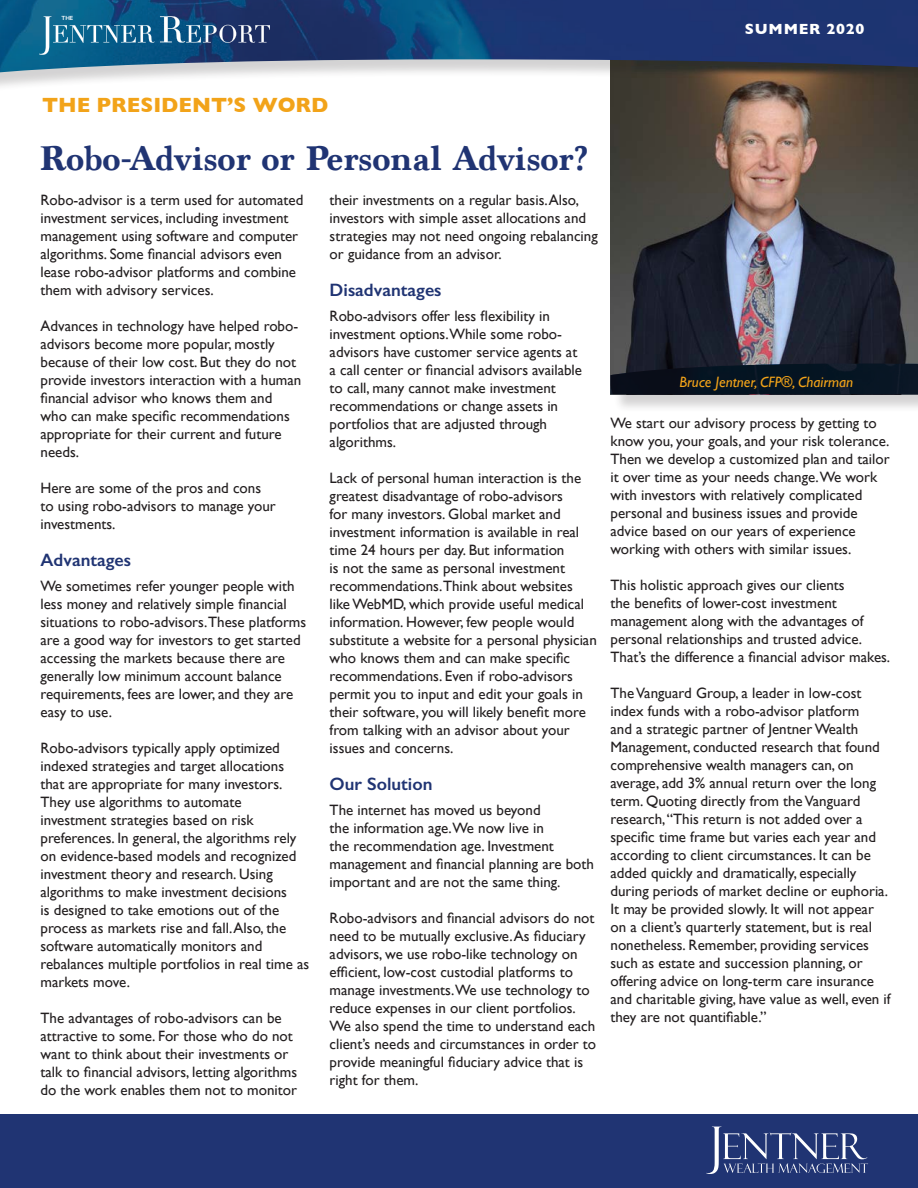
<style>
.page{position:relative;width:918px;height:1188px;background:#fff}
.page>*{position:absolute;margin:0;border:0;box-sizing:border-box;transform-origin:0 0}
.t1{font:700 36px "Marion";color:#203473}
.t2{font:700 21px "Gill Sans";color:#f2a319}
.t3{font:600 18px "Gill Sans";color:#203473}
.t4{font:15px/18px "Gill Sans";color:#231f20}
.t5{font:italic 15px "Gill Sans";color:#f2a319}
.t6{font:700 15px "Gill Sans";letter-spacing:.05em;color:#fff}
.t7{font:600 6px "Gill Sans";color:#fff}
</style>
<div class="page">
<img style="left:610px;top:94px;width:308px;height:261px">
<div style="left:0;top:0;width:918px;height:94px;background:#231f20;opacity:.2"></div>
<img style="left:0;top:0;width:918px;height:72px">
<div style="left:613px;top:365px;width:305px;height:48px;background:#231f20;opacity:.2"></div>
<svg style="left:610px;top:355px;width:308px;height:8px;background:#31323d"></svg>
<img style="left:610px;top:363px;width:308px;height:31px">
<svg style="left:39px;top:16px;width:231px;height:39px;background:#2c668f"></svg>
<div style="left:0;top:1115px;width:918px;height:73px;background:#203473"></div>
<svg style="left:706px;top:1127px;width:162px;height:47px"></svg>
<p class="t7" style="left:61px;top:15px;width:14px">THE</p>
<p class="t6" style="left:745px;top:17px;width:121px">SUMMER 2020</p>
<p class="t2" style="left:42px;top:88px;width:288px">THE PRESIDENT’S WORD</p>
<p class="t1" style="left:39px;top:137px;width:551px">Robo-Advisor or Personal Advisor?</p>
<p class="t4" style="left:40px;top:190px;width:264px">Robo-advisor is a term used for automated investment services, including investment management using software and computer algorithms. Some financial advisors even lease robo-advisor platforms and combine them with advisory services.</p>
<p class="t4" style="left:40px;top:316px;width:262px">Advances in technology have helped robo&shy;advisors become more popular, mostly because of their low cost. But they do not provide investors interaction with a human financial advisor who knows them and who can make specific recommendations appropriate for their current and future needs.</p>
<p class="t4" style="left:40px;top:478px;width:237px">Here are some of the pros and cons to using robo-advisors to manage your investments.</p>
<p class="t3" style="left:40px;top:549px;width:92px">Advantages</p>
<p class="t4" style="left:40px;top:577px;width:267px">We sometimes refer younger people with less money and relatively simple financial situations to robo-advisors.These platforms are a good way for investors to get started accessing the markets because there are generally low minimum account balance requirements, fees are lower, and they are easy to use.</p>
<p class="t4" style="left:40px;top:739px;width:270px">Robo-advisors typically apply optimized indexed strategies and target allocations that are appropriate for many investors.<br>They use algorithms to automate investment strategies based on risk preferences. In general, the algorithms rely on evidence-based models and recognized investment theory and research. Using algorithms to make investment decisions<br>is designed to take emotions out of the process as markets rise and fall. Also, the software automatically monitors and rebalances multiple portfolios in real time as markets move.</p>
<p class="t4" style="left:40px;top:1009px;width:258px">The advantages of robo-advisors can be attractive to some. For those who do not want to think about their investments or talk to financial advisors, letting algorithms do the work enables them not to monitor</p>
<p class="t4" style="left:330px;top:190px;width:270px">their investments on a regular basis. Also, investors with simple asset allocations and strategies may not need ongoing rebalancing or guidance from an advisor.</p>
<p class="t3" style="left:330px;top:279px;width:113px">Disadvantages</p>
<p class="t4" style="left:330px;top:307px;width:254px">Robo-advisors offer less flexibility in investment options.While some robo&shy;advisors have customer service agents at a call center or financial advisors available to call, many cannot make investment recommendations or change assets in portfolios that are adjusted through algorithms.</p>
<p class="t4" style="left:330px;top:469px;width:269px">Lack of personal human interaction is the greatest disadvantage of robo-advisors<br>for many investors. Global market and investment information is available in real time 24 hours per day. But information<br>is not the same as personal investment recommendations.Think about websites like WebMD, which provide useful medical information. However, few people would substitute a website for a personal physician who knows them and can make specific recommendations. Even if robo-advisors permit you to input and edit your goals in their software, you will likely benefit more from talking with an advisor about your issues and concerns.</p>
<p class="t3" style="left:330px;top:773px;width:104px">Our Solution</p>
<p class="t4" style="left:330px;top:801px;width:266px">The internet has moved us beyond<br>the information age.We now live in<br>the recommendation age. Investment management and financial planning are both important and are not the same thing.</p>
<p class="t4" style="left:330px;top:909px;width:268px">Robo-advisors and financial advisors do not need to be mutually exclusive. As fiduciary advisors, we use robo-like technology on efficient, low-cost custodial platforms to manage investments.We use technology to reduce expenses in our client portfolios.<br>We also spend the time to understand each client’s needs and circumstances in order to provide meaningful fiduciary advice that is right for them.</p>
<p class="t5" style="left:680px;top:373px;width:175px">Bruce Jentner, CFP®, Chairman</p>
<p class="t4" style="left:610px;top:414px;width:281px">We start our advisory process by getting to know you, your goals, and your risk tolerance.<br>Then we develop a customized plan and tailor it over time as your needs change.We work with investors with relatively complicated personal and business issues and provide advice based on our years of experience working with others with similar issues.</p>
<p class="t4" style="left:610px;top:576px;width:281px">This holistic approach gives our clients<br>the benefits of lower-cost investment management along with the advantages of personal relationships and trusted advice.<br>That’s the difference a financial advisor makes.</p>
<p class="t4" style="left:610px;top:684px;width:282px">The Vanguard Group, a leader in low-cost index funds with a robo-advisor platform<br>and a strategic partner of Jentner Wealth Management, conducted research that found comprehensive wealth managers can, on average, add 3% annual return over the long term. Quoting directly from the Vanguard research, “This return is not added over a specific time frame but varies each year and according to client circumstances. It can be added quickly and dramatically, especially during periods of market decline or euphoria.<br>It may be provided slowly. It will not appear on a client’s quarterly statement, but is real nonetheless. Remember, providing services such as estate and succession planning, or offering advice on long-term care insurance and charitable giving, have value as well, even if they are not quantifiable.”</p>
</div>
